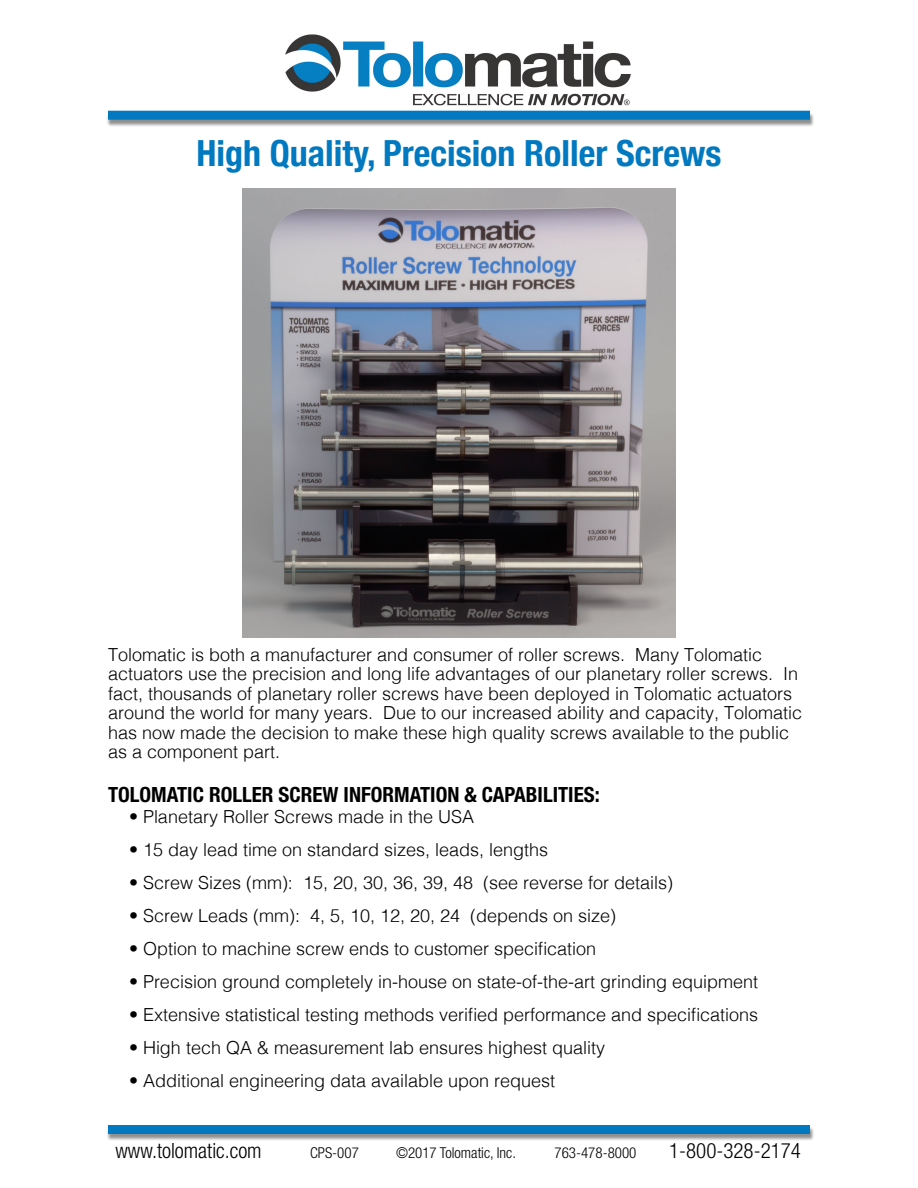
<style>
.page{position:relative;width:918px;height:1188px;background:#fff}
.page>*{position:absolute;margin:0;border:0;box-sizing:border-box;transform-origin:0 0}
.t1{font:700 condensed 36px "Helvetica Neue";color:#0079c1}
.t2{font:700 condensed 21px "Helvetica Neue";color:#000}
.t3{font:300 condensed 21px "Helvetica Neue";color:#000}
.t4{font:300 18px/19.5px "Helvetica";color:#000}
.t5{font:300 condensed 15px "Helvetica Neue";color:#000}
</style>
<div class="page">
<img style="left:243px;top:189px;width:432px;height:448px">
<img style="left:283px;top:34px;width:351px;height:77px">
<div style="left:106px;top:112px;width:708px;height:15px;background:#000;opacity:.45"></div>
<div style="left:108px;top:111px;width:702px;height:9px;background:#0079c1"></div>
<div style="left:106px;top:1126px;width:708px;height:15px;background:#000;opacity:.45"></div>
<div style="left:108px;top:1125px;width:702px;height:9px;background:#0079c1"></div>
<h1 class="t1" style="left:197px;top:123px;width:526px">High Quality, Precision Roller Screws</h1>
<p class="t4" style="left:108px;top:643px;width:696px">Tolomatic is both a manufacturer and consumer of roller screws. Many Tolomatic actuators use the precision and long life advantages of our planetary roller screws. In fact, thousands of planetary roller screws have been deployed in Tolomatic actuators around the world for many years. Due to our increased ability and capacity, Tolomatic has now made the decision to make these high quality screws available to the public as a component part.</p>
<p class="t2" style="left:108px;top:782px;width:493px">TOLOMATIC ROLLER SCREW INFORMATION &amp; CAPABILITIES:</p>
<p class="t4" style="left:129px;top:805px;width:347px">• Planetary Roller Screws made in the USA</p>
<p class="t4" style="left:129px;top:838px;width:421px">• 15 day lead time on standard sizes, leads, lengths</p>
<p class="t4" style="left:129px;top:871px;width:546px">• Screw Sizes (mm): 15, 20, 30, 36, 39, 48 (see reverse for details)</p>
<p class="t4" style="left:129px;top:904px;width:489px">• Screw Leads (mm): 4, 5, 10, 12, 20, 24 (depends on size)</p>
<p class="t4" style="left:129px;top:937px;width:469px">• Option to machine screw ends to customer specification</p>
<p class="t4" style="left:129px;top:970px;width:631px">• Precision ground completely in-house on state-of-the-art grinding equipment</p>
<p class="t4" style="left:129px;top:1003px;width:631px">• Extensive statistical testing methods verified performance and specifications</p>
<p class="t4" style="left:129px;top:1036px;width:478px">• High tech QA &amp; measurement lab ensures highest quality</p>
<p class="t4" style="left:129px;top:1069px;width:428px">• Additional engineering data available upon request</p>
<p class="t3" style="left:116px;top:1139px;width:148px">www.tolomatic.com</p>
<p class="t5" style="left:310px;top:1144px;width:50px">CPS-007</p>
<p class="t5" style="left:396px;top:1144px;width:121px">©2017 Tolomatic, Inc.</p>
<p class="t5" style="left:555px;top:1144px;width:83px">763-478-8000</p>
<p class="t3" style="left:669px;top:1139px;width:133px">1-800-328-2174</p>
</div>
